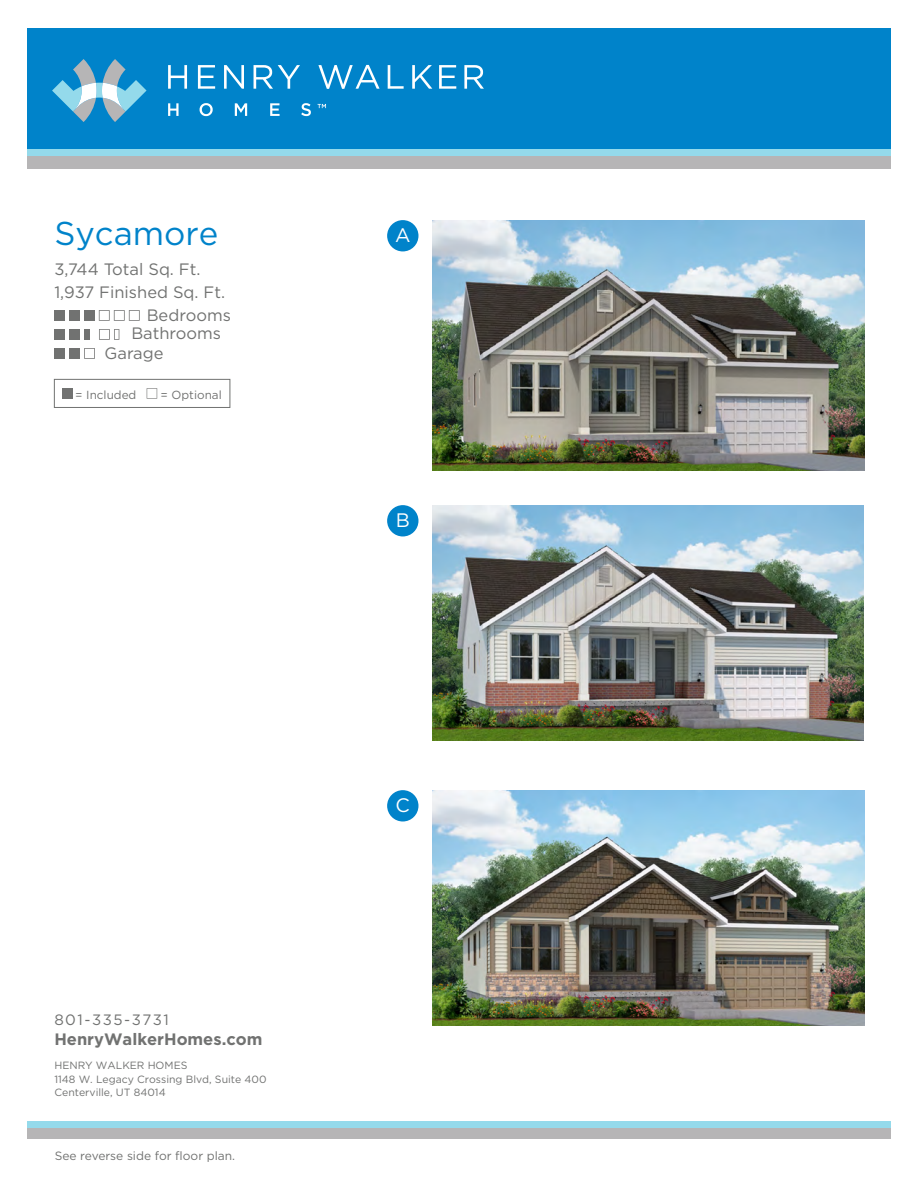
<style>
.page{position:relative;width:918px;height:1188px;background:#fff}
.page>*{position:absolute;margin:0;border:0;box-sizing:border-box;transform-origin:0 0}
.t1{font:33px "Gotham HTF";color:#0083ca}
.t2{font:19.5px "Gotham HTF";color:#fff}
.t3{font:16.5px/19.4px "Gotham HTF";color:#717271}
.t4{font:700 16.5px "Gotham HTF";color:#717271}
.t5{font:15px "Gotham HTF";letter-spacing:.1em;color:#717271}
.t6{font:12px "Gotham HTF";color:#717271}
.t7{font:11.7px "Gotham HTF";color:#717271}
.t8{font:10.5px/13.5px "Gotham HTF";color:#717271}
</style>
<div class="page">
<div style="left:27px;top:1126px;width:864px;height:13px;background:#b6b5b6"></div>
<div style="left:27px;top:1121px;width:864px;height:6px;background:#94daeb"></div>
<div style="left:27px;top:28px;width:864px;height:134px;background:#0083ca"></div>
<div style="left:27px;top:156px;width:864px;height:13px;background:#b6b5b6"></div>
<div style="left:27px;top:150px;width:864px;height:6px;background:#94daeb"></div>
<svg style="left:52px;top:59px;width:95px;height:63px"></svg>
<svg style="left:168px;top:65px;width:19px;height:24px"></svg>
<svg style="left:198px;top:65px;width:17px;height:24px"></svg>
<svg style="left:224px;top:65px;width:20px;height:24px"></svg>
<svg style="left:254px;top:65px;width:46px;height:24px"></svg>
<svg style="left:318px;top:65px;width:62px;height:24px"></svg>
<svg style="left:388px;top:65px;width:16px;height:24px"></svg>
<svg style="left:412px;top:65px;width:20px;height:24px"></svg>
<svg style="left:439px;top:65px;width:17px;height:24px"></svg>
<svg style="left:464px;top:65px;width:20px;height:24px"></svg>
<svg style="left:168px;top:103px;width:11px;height:13px"></svg>
<svg style="left:200px;top:103px;width:13px;height:13px"></svg>
<svg style="left:235px;top:103px;width:12px;height:13px"></svg>
<svg style="left:270px;top:103px;width:10px;height:13px"></svg>
<svg style="left:301px;top:103px;width:10px;height:13px"></svg>
<svg style="left:318px;top:104px;width:8px;height:4px"></svg>
<div style="left:54px;top:310px;width:11px;height:11px;background:#717271"></div>
<div style="left:69px;top:310px;width:11px;height:11px;background:#717271"></div>
<div style="left:84px;top:310px;width:11px;height:11px;background:#717271"></div>
<div style="left:54px;top:329px;width:11px;height:11px;background:#717271"></div>
<svg style="left:99px;top:329px;width:20px;height:11px"></svg>
<div style="left:69px;top:329px;width:11px;height:11px;background:#717271"></div>
<div style="left:54px;top:348px;width:11px;height:11px;background:#717271"></div>
<div style="left:69px;top:348px;width:11px;height:11px;background:#717271"></div>
<svg style="left:84px;top:348px;width:11px;height:11px"></svg>
<svg style="left:99px;top:310px;width:41px;height:11px"></svg>
<div style="left:84px;top:329px;width:6px;height:11px;background:#717271"></div>
<img style="left:432px;top:220px;width:432px;height:251px">
<img style="left:432px;top:505px;width:432px;height:236px">
<img style="left:432px;top:790px;width:432px;height:236px">
<div style="left:62px;top:388px;width:11px;height:11px;background:#717271"></div>
<svg style="left:147px;top:388px;width:10px;height:11px"></svg>
<div style="left:54px;top:379px;width:176px;height:29px;border:1px solid #717271"></div>
<div style="left:387px;top:220px;width:31px;height:31px;background:#0083ca;border-radius:50%"></div>
<div style="left:387px;top:505px;width:31px;height:31px;background:#0083ca;border-radius:50%"></div>
<div style="left:387px;top:790px;width:31px;height:31px;background:#0083ca;border-radius:50%"></div>
<h1 class="t1" style="left:54px;top:215px;width:166px">Sycamore</h1>
<h3 class="t3" style="left:54px;top:260px;width:148px">3,744 Total Sq. Ft.</h3>
<h3 class="t3" style="left:54px;top:282px;width:172px">1,937 Finished Sq. Ft.</h3>
<h3 class="t3" style="left:147px;top:305px;width:86px">Bedrooms</h3>
<h3 class="t3" style="left:104px;top:324px;width:118px;text-indent:27px">Bathrooms<br>Garage</h3>
<p class="t7" style="left:75px;top:388px;width:63px">= Included</p>
<p class="t7" style="left:161px;top:388px;width:63px">= Optional</p>
<h3 class="t5" style="left:54px;top:1011px;width:116px">801-335-3731</h3>
<h3 class="t4" style="left:54px;top:1030px;width:210px">HenryWalkerHomes.com</h3>
<p class="t8" style="left:54px;top:1058px;width:214px">HENRY WALKER HOMES<br>1148 W. Legacy Crossing Blvd, Suite 400<br>Centerville, UT 84014</p>
<p class="t6" style="left:55px;top:1149px;width:182px">See reverse side for floor plan.</p>
<h2 class="t2" style="left:395px;top:225px;width:17px">A</h2>
<h2 class="t2" style="left:396px;top:510px;width:16px">B</h2>
<h2 class="t2" style="left:396px;top:795px;width:16px">C</h2>
</div>
